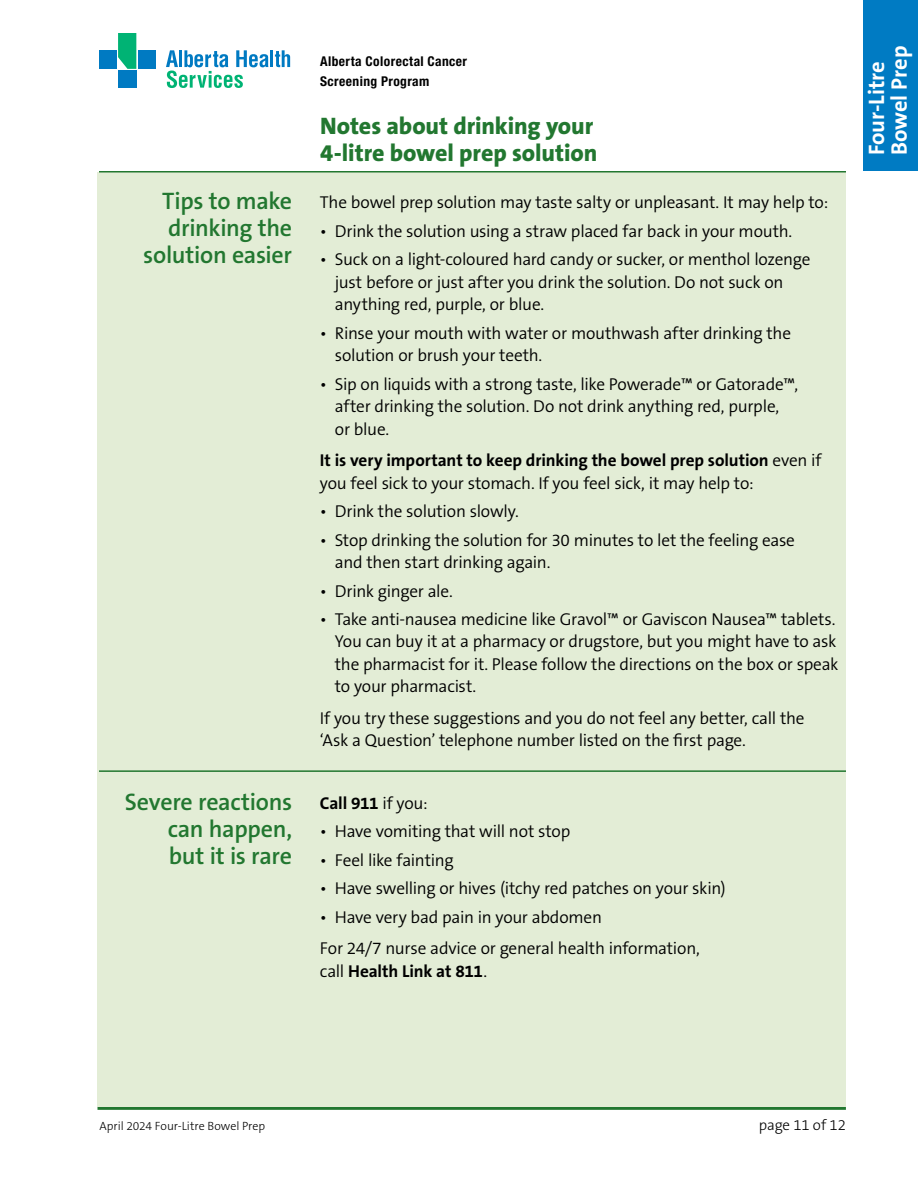
<style>
.page{position:relative;width:918px;height:1188px;background:#fff}
.page>*{position:absolute;margin:0;border:0;box-sizing:border-box;transform-origin:0 0}
.t1{font:600 24px/27px "The Sans B W6";letter-spacing:-.015em;color:#227730;text-align:right}
.t2{font:800 24px/27px "The Sans B W8";letter-spacing:-.005em;color:#227730}
.t3{font:700 22.5px/22.5px "The Sans B W7";color:#fff}
.t4{font:300 17.25px/22.5px "The Sans B W4";letter-spacing:-.015em;color:#000}
.t5{font:700 17.25px "The Sans B W7";letter-spacing:-.005em;color:#000}
.t6{font:300 15px "The Sans B W3";letter-spacing:-.01em;color:#000}
.t7{font:700 condensed 13.5px/19.5px "Helvetica Neue LT Std";letter-spacing:.03em;color:#000}
.t8{font:300 12px "The Sans B W3";color:#000}
.s1{font-family:"The Sans B W4";font-weight:300}
</style>
<div class="page">
<svg style="left:166px;top:50px;width:124px;height:38px"></svg>
<div style="left:99px;top:50px;width:17px;height:19px;background:#007ac2"></div>
<div style="left:138px;top:50px;width:17px;height:19px;background:#007ac2"></div>
<div style="left:118px;top:71px;width:18px;height:17px;background:#007ac2"></div>
<svg style="left:118px;top:33px;width:18px;height:36px"></svg>
<hr style="left:98px;top:1107px;width:748px;height:3px;background:#227730">
<div style="left:863px;top:0;width:55px;height:171px;background:#007bc3"></div>
<div style="left:98px;top:172px;width:748px;height:935px;background:#e3edd6"></div>
<hr style="left:99px;top:171px;width:747px;height:1px;background:#227730">
<hr style="left:99px;top:770px;width:747px;height:2px;background:#227730">
<h1 class="t1" style="left:143px;top:187px;width:150px">Tips to make drinking the solution easier</h1>
<h1 class="t1" style="left:168px;top:788px;width:126px;text-align:justify;text-indent:-43px">Severe reactions can happen, but it is rare</h1>
<p class="t7" style="left:320px;top:51px;width:148px">Alberta Colorectal Cancer<br>Screening Program</p>
<h2 class="t3" style="left:866px;top:155px;width:111px;rotate:-90deg">Four-Litre<br>Bowel Prep</h2>
<h1 class="t2" style="left:320px;top:112px;width:279px">Notes about drinking your<br>4-litre bowel prep solution</h1>
<p class="t4" style="left:320px;top:191px;width:510px">The bowel prep solution may taste salty or unpleasant. It may help to:</p>
<p class="t4" style="left:320px;top:220px;width:474px">• Drink the solution using a straw placed far back in your mouth.</p>
<p class="t4" style="left:335px;top:248px;width:477px;text-indent:-15px">• Suck on a light-coloured hard candy or sucker, or menthol lozenge just before or just after you drink the solution. Do not suck on anything red, purple, or blue.</p>
<p class="t4" style="left:335px;top:322px;width:458px;text-indent:-15px">• Rinse your mouth with water or mouthwash after drinking the solution or brush your teeth.</p>
<p class="t4" style="left:335px;top:373px;width:465px;text-indent:-15px">• Sip on liquids with a strong taste, like Powerade™ or Gatorade™, after drinking the solution. Do not drink anything red, purple, or blue.</p>
<p class="t5" style="left:320px;top:449px;width:503px">It is very important to keep drinking the bowel prep solution <span class="s1">even if</span></p>
<p class="t4" style="left:320px;top:472px;width:435px">you feel sick to your stomach. If you feel sick, it may help to:</p>
<p class="t4" style="left:320px;top:500px;width:200px">• Drink the solution slowly.</p>
<p class="t4" style="left:335px;top:529px;width:462px;text-indent:-15px">• Stop drinking the solution for 30 minutes to let the feeling ease and then start drinking again.</p>
<p class="t4" style="left:320px;top:580px;width:134px">• Drink ginger ale.</p>
<p class="t4" style="left:335px;top:608px;width:505px;text-indent:-15px">• Take anti-nausea medicine like Gravol™ or Gaviscon Nausea™ tablets.<br>You can buy it at a pharmacy or drugstore, but you might have to ask the pharmacist for it. Please follow the directions on the box or speak to your pharmacist.</p>
<p class="t4" style="left:320px;top:707px;width:486px">If you try these suggestions and you do not feel any better, call the ‘Ask a Question’ telephone number listed on the first page.</p>
<p class="t5" style="left:320px;top:792px;width:109px">Call 911 <span class="s1">if you:</span></p>
<p class="t4" style="left:320px;top:820px;width:252px">• Have vomiting that will not stop</p>
<p class="t4" style="left:320px;top:849px;width:135px">• Feel like fainting</p>
<p class="t4" style="left:320px;top:877px;width:407px">• Have swelling or hives (itchy red patches on your skin)</p>
<p class="t4" style="left:320px;top:901px;width:381px;line-height:31.5px">• Have very bad pain in your abdomen<br>For 24/7 nurse advice or general health information,</p>
<p class="t5" style="left:320px;top:960px;width:169px"><span class="s1">call</span> Health Link at 811<span class="s1">.</span></p>
<p class="t8" style="left:99px;top:1118px;width:167px">April 2024 Four-Litre Bowel Prep</p>
<p class="t6" style="left:759px;top:1115px;width:89px">page 11 of 12</p>
</div>
